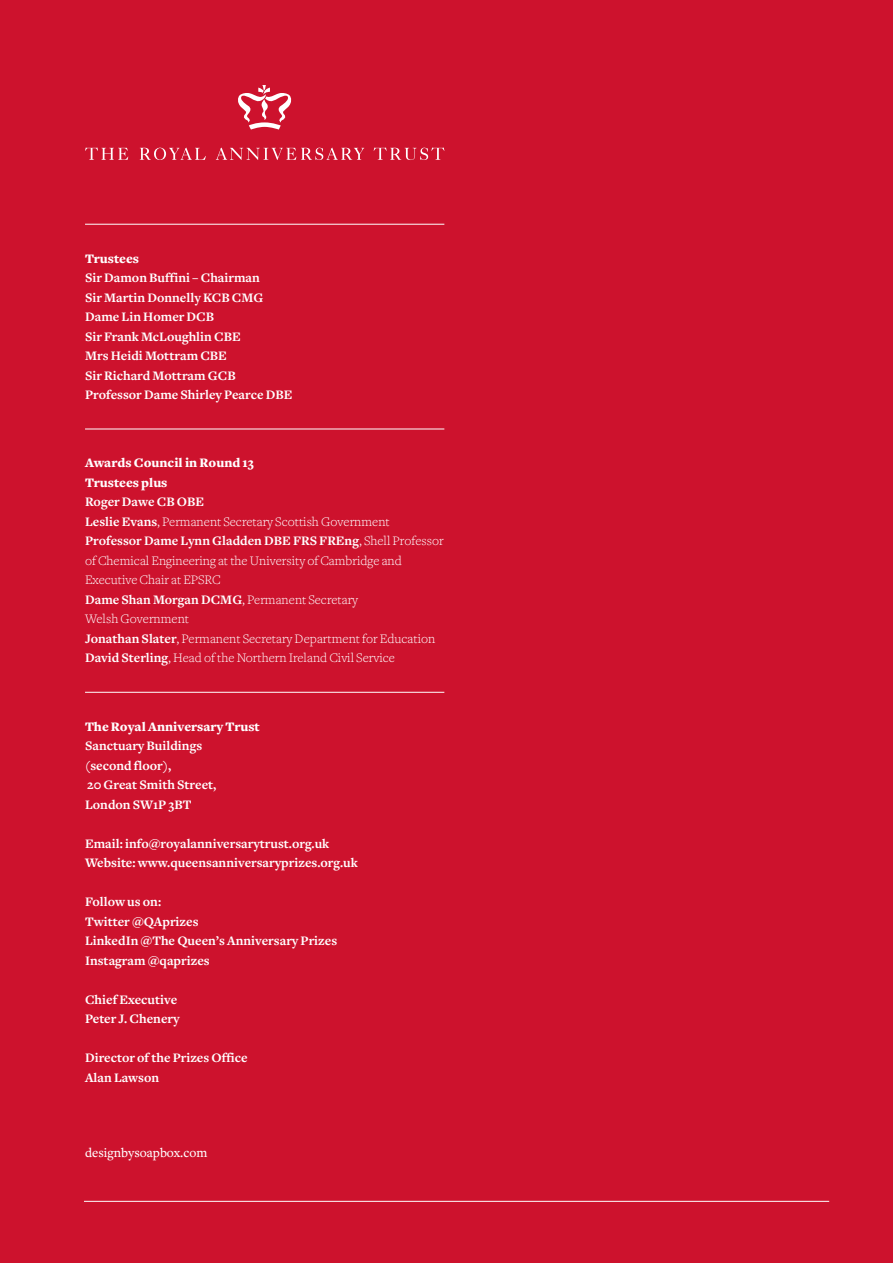
<style>
.page{position:relative;width:893px;height:1263px;background:#cd122d}
.page>*{position:absolute;margin:0;border:0;box-sizing:border-box;transform-origin:0 0}
.t1{font:700 13.5px/19.5px "Freight Text";color:#fff}
.t2{font:300 13.5px/19.5px "Freight Text";color:#fff}
.t3{font:900 13.5px/19.5px "Freight Text";color:#fff}
.t4{font:500 13.5px "Freight Text";color:#fff}
.s1{font-weight:700}
</style>
<div class="page">
<svg style="left:85px;top:148px;width:43px;height:12px"></svg>
<svg style="left:140px;top:147px;width:66px;height:13px"></svg>
<svg style="left:216px;top:147px;width:148px;height:13px"></svg>
<svg style="left:374px;top:148px;width:70px;height:12px"></svg>
<svg style="left:238px;top:85px;width:54px;height:45px"></svg>
<hr style="left:84px;top:1201px;width:745px;height:1px;background:#fff">
<hr style="left:85px;top:224px;width:359px;height:1px;background:#fff">
<hr style="left:85px;top:429px;width:359px;height:1px;background:#fff">
<hr style="left:85px;top:692px;width:359px;height:1px;background:#fff">
<p class="t3" style="left:85px;top:249px;width:55px">Trustees</p>
<p class="t1" style="left:85px;top:268px;width:209px">Sir Damon Buffini – Chairman<br>Sir Martin Donnelly KCB CMG<br>Dame Lin Homer DCB<br>Sir Frank McLoughlin CBE<br>Mrs Heidi Mottram CBE<br>Sir Richard Mottram GCB<br>Professor Dame Shirley Pearce DBE</p>
<p class="t3" style="left:85px;top:453px;width:170px">Awards Council in Round 13<br>Trustees plus</p>
<p class="t2" style="left:85px;top:492px;width:360px"><span class="s1">Roger Dawe CB OBE<br>Leslie Evans</span>, Permanent Secretary Scottish Government <span class="s1">Professor Dame Lynn Gladden DBE FRS FREng</span>, Shell Professor of Chemical Engineering at the University of Cambridge and Executive Chair at EPSRC<br><span class="s1">Dame Shan Morgan DCMG</span>, Permanent Secretary<br>Welsh Government<br><span class="s1">Jonathan Slater</span>, Permanent Secretary Department for Education <span class="s1">David Sterling</span>, Head of the Northern Ireland Civil Service</p>
<p class="t3" style="left:85px;top:717px;width:176px">The Royal Anniversary Trust</p>
<p class="t1" style="left:85px;top:736px;width:133px">Sanctuary Buildings (second floor),<br>20 Great Smith Street,<br>London SW1P 3BT</p>
<p class="t1" style="left:85px;top:834px;width:274px">Email: info@royalanniversarytrust.org.uk<br>Website: www.queensanniversaryprizes.org.uk</p>
<p class="t1" style="left:85px;top:892px;width:254px">Follow us on:<br>Twitter @QAprizes<br>LinkedIn @The Queen’s Anniversary Prizes<br>Instagram @qaprizes</p>
<p class="t1" style="left:85px;top:990px;width:96px">Chief Executive<br>Peter J. Chenery</p>
<p class="t1" style="left:85px;top:1048px;width:164px">Director of the Prizes Office<br>Alan Lawson</p>
<p class="t4" style="left:85px;top:1145px;width:124px">designbysoapbox.com</p>
</div>
